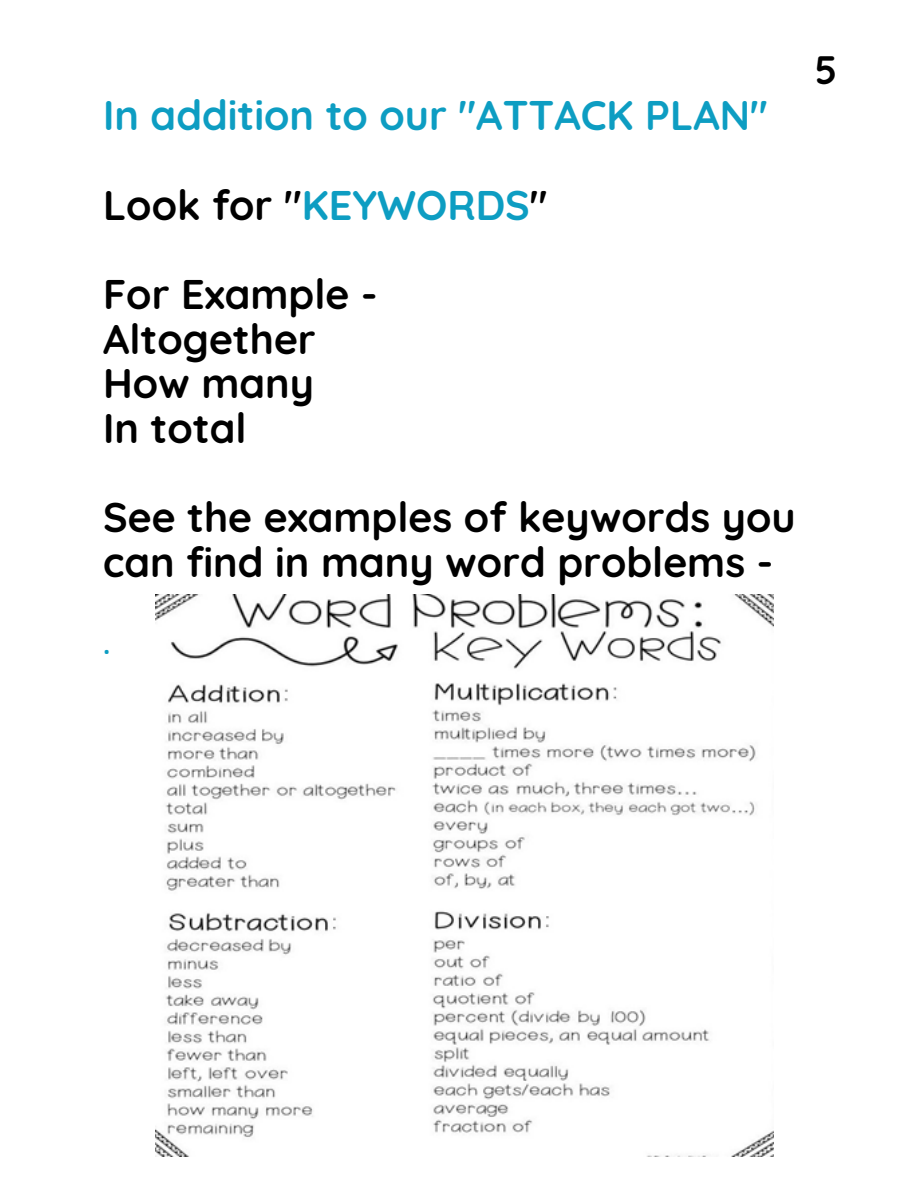
<style>
.page{position:relative;width:918px;height:1188px;background:#fff}
.page>*{position:absolute;margin:0;border:0;box-sizing:border-box;transform-origin:0 0}
.t1{font:700 41.25px/44.7px "Quicksand";color:#000;text-align:justify}
.t2{font:700 41.25px/89.2px "Quicksand";color:#0d9dc2}
.t3{font:700 39.45px "Quicksand";color:#000}
.t4{font:700 28.95px "Quicksand";color:#0d9dc2}
.s1{color:#000}
</style>
<div class="page">
<img style="left:156px;top:594px;width:617px;height:562px">
<p class="t2" style="left:103px;top:70px;width:666px">In addition to our "ATTACK PLAN"<br><span class="s1">Look for "</span>KEYWORDS<span class="s1">"<br>For Example -</span></p>
<p class="t1" style="left:103px;top:316px;width:214px">Altogether How many In total</p>
<p class="t1" style="left:103px;top:494px;width:694px">See the examples of keywords you can find in many word problems -</p>
<p class="t3" style="left:815px;top:45px;width:24px">5</p>
<p class="t4" style="left:103px;top:625px;width:9px">.</p>
</div>
